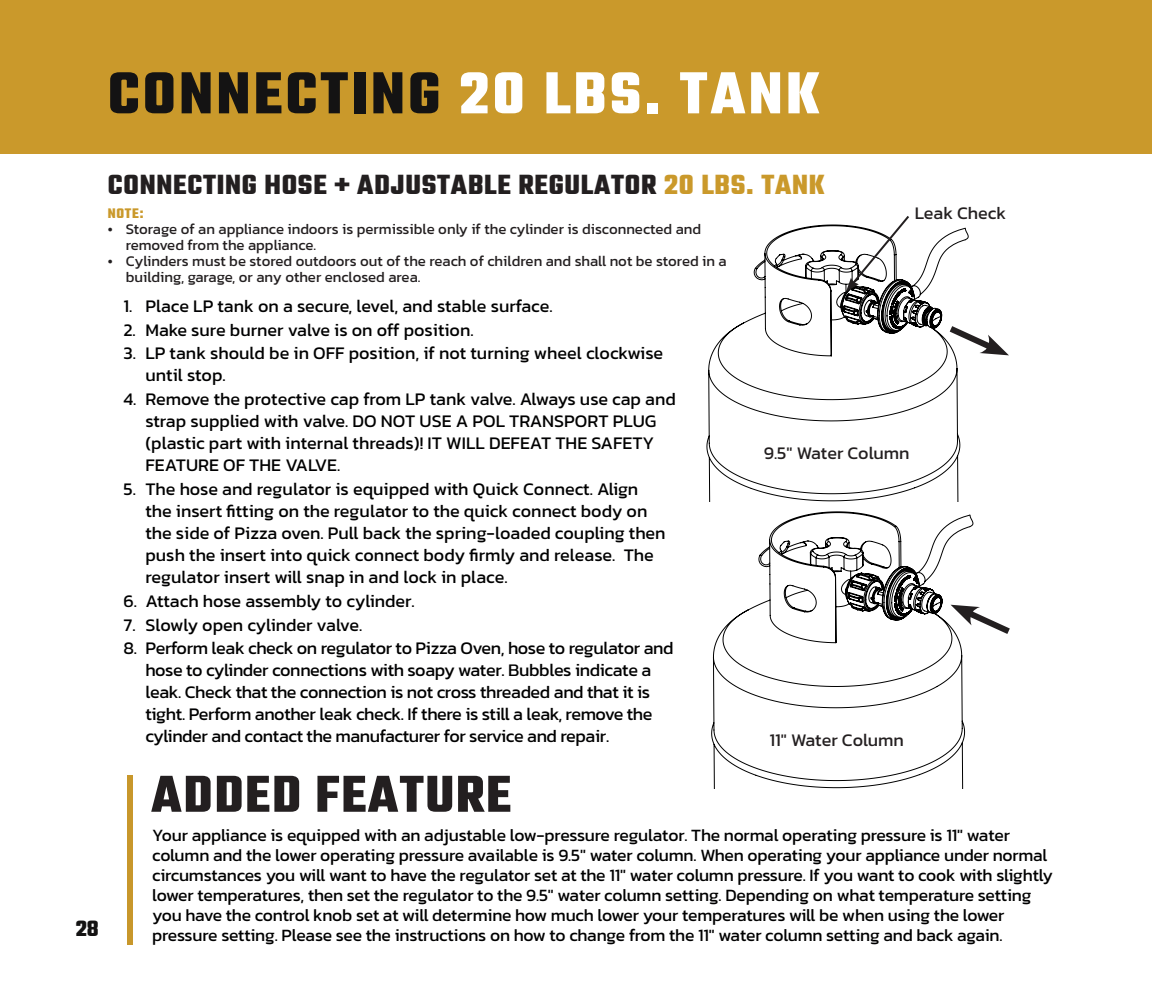
<style>
.page{position:relative;width:1152px;height:1008px;background:#fff}
.page>*{position:absolute;margin:0;border:0;box-sizing:border-box;transform-origin:0 0}
.t1{font:700 64px "Teko";letter-spacing:.05em;color:#141313}
.t2{font:700 56px "Teko";letter-spacing:.025em;color:#231f20}
.t3{font:700 30px "Teko";letter-spacing:.025em;color:#231f20}
.t4{font:700 24px "Teko";color:#141313}
.t5{font:18px/22px "Kanit";letter-spacing:-.005em;color:#000001}
.t6{font:18px "Kanit";color:#231f20}
.t7{font:17.6px/20px "Kanit";letter-spacing:-.01em;color:#000001}
.t8{font:15px/16px "Kanit";color:#231f20}
.t9{font:700 15px "Teko";color:#ca992b}
.t10{font:14.6px "Century Gothic";color:#000}
.s1{color:#fff}
.s2{color:#ca992b}
</style>
<div class="page">
<svg style="left:966px;top:230px;width:3px;height:10px"></svg>
<svg style="left:706px;top:224px;width:260px;height:277px"></svg>
<div style="left:0;top:0;width:1152px;height:153px;background:#ca992b"></div>
<svg style="left:943px;top:321px;width:66px;height:35px"></svg>
<svg style="left:971px;top:517px;width:3px;height:10px"></svg>
<svg style="left:711px;top:511px;width:260px;height:278px"></svg>
<svg style="left:951px;top:604px;width:59px;height:35px"></svg>
<svg style="left:846px;top:216px;width:65px;height:76px"></svg>
<div style="left:128px;top:775px;width:5px;height:169px;background:#c8972b"></div>
<h1 class="t1" style="left:108px;top:52px;width:713px">CONNECTING <span class="s1">20 LBS. TANK</span></h1>
<h3 class="t3" style="left:108px;top:166px;width:718px">CONNECTING HOSE + ADJUSTABLE REGULATOR <span class="s2">20 LBS. TANK</span></h3>
<p class="t9" style="left:108px;top:204px;width:37px">NOTE:</p>
<p class="t8" style="left:126px;top:221px;width:577px;text-indent:-18px">• Storage of an appliance indoors is permissible only if the cylinder is disconnected and removed from the appliance.</p>
<p class="t8" style="left:126px;top:253px;width:603px;text-indent:-18px">• Cylinders must be stored outdoors out of the reach of children and shall not be stored in a building, garage, or any other enclosed area.</p>
<p class="t6" style="left:915px;top:199px;width:93px">Leak Check</p>
<p class="t5" style="left:123px;top:294px;width:431px">1. Place LP tank on a secure, level, and stable surface.</p>
<p class="t5" style="left:123px;top:318px;width:352px">2. Make sure burner valve is on off position.</p>
<p class="t5" style="left:145px;top:342px;width:519px;text-indent:-22px">3. LP tank should be in OFF position, if not turning wheel clockwise until stop.</p>
<p class="t5" style="left:145px;top:388px;width:532px;text-indent:-22px">4. Remove the protective cap from LP tank valve. Always use cap and strap supplied with valve. DO NOT USE A POL TRANSPORT PLUG (plastic part with internal threads)! IT WILL DEFEAT THE SAFETY FEATURE OF THE VALVE.</p>
<p class="t5" style="left:145px;top:478px;width:522px;text-indent:-22px">5. The hose and regulator is equipped with Quick Connect. Align the insert fitting on the regulator to the quick connect body on the side of Pizza oven. Pull back the spring-loaded coupling then push the insert into quick connect body firmly and release. The regulator insert will snap in and lock in place.</p>
<p class="t5" style="left:123px;top:589px;width:293px">6. Attach hose assembly to cylinder.</p>
<p class="t5" style="left:123px;top:613px;width:240px">7. Slowly open cylinder valve.</p>
<p class="t5" style="left:145px;top:637px;width:530px;text-indent:-22px">8. Perform leak check on regulator to Pizza Oven, hose to regulator and hose to cylinder connections with soapy water. Bubbles indicate a leak. Check that the connection is not cross threaded and that it is tight. Perform another leak check. If there is still a leak, remove the cylinder and contact the manufacturer for service and repair.</p>
<p class="t10" style="left:373px;top:643px;width:129px">11" Water Column</p>
<p class="t6" style="left:764px;top:440px;width:147px">9.5" Water Column</p>
<p class="t6" style="left:769px;top:726px;width:136px">11" Water Column</p>
<h3 class="t4" style="left:76px;top:913px;width:25px">28</h3>
<h2 class="t2" style="left:151px;top:758px;width:361px">ADDED FEATURE</h2>
<p class="t7" style="left:152px;top:825px;width:902px">Your appliance is equipped with an adjustable low-pressure regulator. The normal operating pressure is 11" water column and the lower operating pressure available is 9.5" water column. When operating your appliance under normal circumstances you will want to have the regulator set at the 11" water column pressure. If you want to cook with slightly lower temperatures, then set the regulator to the 9.5" water column setting. Depending on what temperature setting you have the control knob set at will determine how much lower your temperatures will be when using the lower pressure setting. Please see the instructions on how to change from the 11" water column setting and back again.</p>
<p class="t10" style="left:775px;top:930px;width:129px">11" Water Column</p>
</div>
